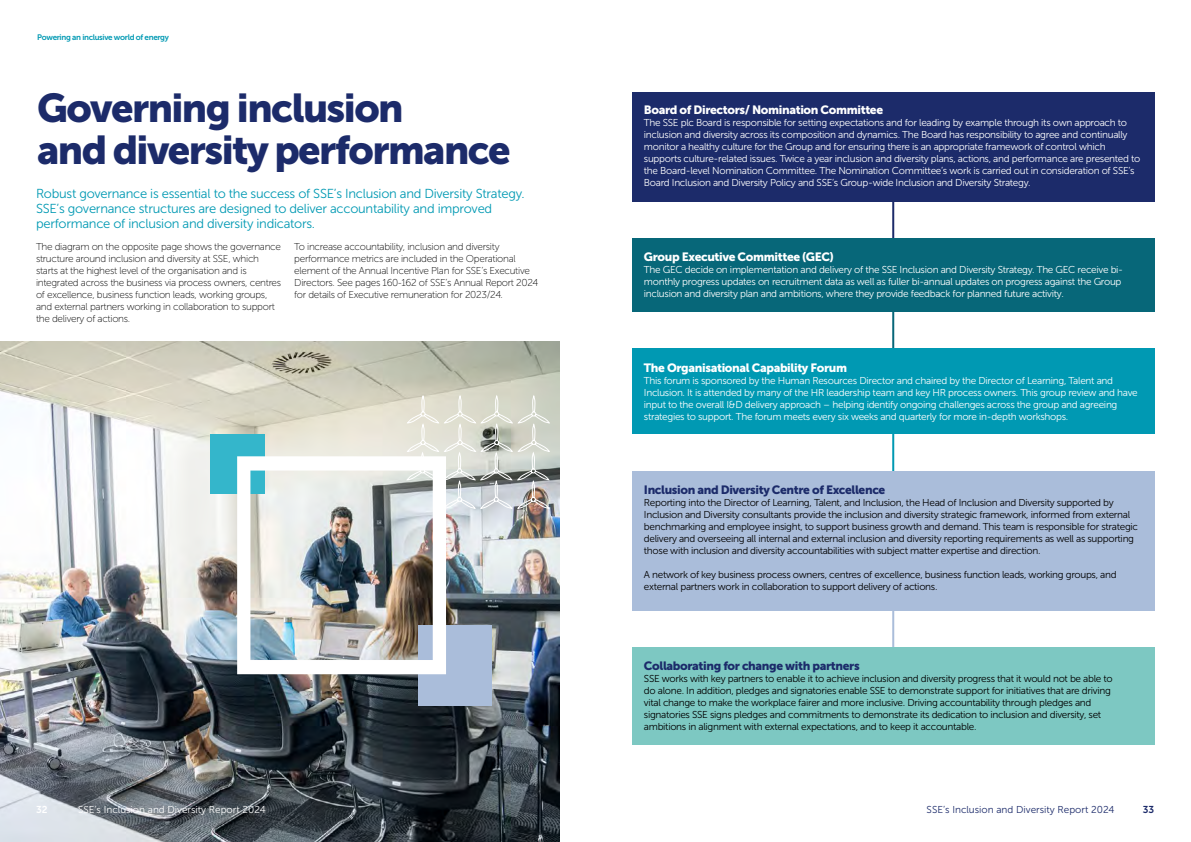
<style>
.page{position:relative;width:1191px;height:842px;background:#fff}
.page>*{position:absolute;margin:0;border:0;box-sizing:border-box;transform-origin:0 0}
.t1{font:40px/42px "Museo Sans 900";letter-spacing:-.04em;color:#1c2b6a}
.t2{font:13px/15px "Museo Sans 300";letter-spacing:-.02em;color:#0099b3}
.t3{font:12px "Museo Sans 900";letter-spacing:-.03em;color:#fff}
.t4{font:12px "Museo Sans 900";letter-spacing:-.03em;color:#1c2b6a}
.t5{font:10px/12px "Museo Sans 300";letter-spacing:-.03em;color:#fff}
.t6{font:10px/12px "Museo Sans 300";letter-spacing:-.03em;color:#000}
.t7{font:10px/12px "Museo Sans 100";letter-spacing:-.03em;color:#000}
.t8{font:10px "Museo Sans 300";color:#fff}
.t9{font:10px "Museo Sans 300";color:#1c2b6a}
.t10{font:10px "Museo Sans 700";color:#fff}
.t11{font:10px "Museo Sans 700";color:#1c2b6a}
.t12{font:8px "Museo Sans 700";letter-spacing:-.04em;color:#0099b3}
</style>
<div class="page">
<img style="left:0;top:342px;width:559px;height:500px">
<div style="left:210px;top:434px;width:54px;height:60px;background:#34b6cb"></div>
<div style="left:418px;top:625px;width:73px;height:81px;background:#aabdda"></div>
<img style="left:237px;top:456px;width:209px;height:218px">
<svg style="left:406px;top:396px;width:144px;height:113px;background:#ced0c9"></svg>
<hr style="left:892px;top:186px;width:2px;height:81px;background:#1c2b6a">
<hr style="left:892px;top:289px;width:2px;height:80px;background:#076779">
<hr style="left:892px;top:410px;width:2px;height:80px;background:#0099b3">
<hr style="left:892px;top:586px;width:2px;height:80px;background:#aabdda">
<div style="left:632px;top:92px;width:522px;height:109px;background:#1c2b6a"></div>
<div style="left:632px;top:238px;width:522px;height:74px;background:#076779"></div>
<div style="left:632px;top:647px;width:522px;height:98px;background:#7dc8c2"></div>
<div style="left:632px;top:349px;width:522px;height:85px;background:#0099b3"></div>
<div style="left:632px;top:471px;width:522px;height:139px;background:#aabdda"></div>
<p class="t12" style="left:37px;top:32px;width:133px">Powering an inclusive world of energy</p>
<h1 class="t1" style="left:37px;top:87px;width:475px">Governing inclusion<br>and diversity performance</h1>
<h2 class="t2" style="left:36px;top:187px;width:490px">Robust governance is essential to the success of SSE’s Inclusion and Diversity Strategy.<br>SSE’s governance structures are designed to deliver accountability and improved performance of inclusion and diversity indicators.</h2>
<p class="t7" style="left:36px;top:241px;width:247px">The diagram on the opposite page shows the governance structure around inclusion and diversity at SSE, which starts at the highest level of the organisation and is integrated across the business via process owners, centres of excellence, business function leads, working groups, and external partners working in collaboration to support the delivery of actions.</p>
<p class="t7" style="left:294px;top:241px;width:246px">To increase accountability, inclusion and diversity performance metrics are included in the Operational element of the Annual Incentive Plan for SSE’s Executive Directors. See pages 160-162 of SSE’s Annual Report 2024 for details of Executive remuneration for 2023/24.</p>
<p class="t10" style="left:36px;top:804px;width:13px">32</p>
<p class="t8" style="left:78px;top:805px;width:189px">SSE’s Inclusion and Diversity Report 2024</p>
<p class="t3" style="left:644px;top:103px;width:241px">Board of Directors/ Nomination Committee</p>
<p class="t5" style="left:644px;top:117px;width:498px">The SSE plc Board is responsible for setting expectations and for leading by example through its own approach to inclusion and diversity across its composition and dynamics. The Board has responsibility to agree and continually monitor a healthy culture for the Group and for ensuring there is an appropriate framework of control which supports culture-related issues. Twice a year inclusion and diversity plans, actions, and performance are presented to the Board-level Nomination Committee. The Nomination Committee’s work is carried out in consideration of SSE’s Board Inclusion and Diversity Policy and SSE’s Group-wide Inclusion and Diversity Strategy.</p>
<p class="t3" style="left:644px;top:250px;width:191px">Group Executive Committee (GEC)</p>
<p class="t5" style="left:644px;top:264px;width:481px">The GEC decide on implementation and delivery of the SSE Inclusion and Diversity Strategy. The GEC receive bi&shy;monthly progress updates on recruitment data as well as fuller bi-annual updates on progress against the Group inclusion and diversity plan and ambitions, where they provide feedback for planned future activity.</p>
<p class="t3" style="left:644px;top:360px;width:205px">The Organisational Capability Forum</p>
<p class="t5" style="left:644px;top:374px;width:495px">This forum is sponsored by the Human Resources Director and chaired by the Director of Learning, Talent and Inclusion. It is attended by many of the HR leadership team and key HR process owners. This group review and have input to the overall I&amp;D delivery approach – helping identify ongoing challenges across the group and agreeing strategies to support. The forum meets every six weeks and quarterly for more in-depth workshops.</p>
<p class="t4" style="left:644px;top:483px;width:243px">Inclusion and Diversity Centre of Excellence</p>
<p class="t6" style="left:644px;top:496px;width:495px">Reporting into the Director of Learning, Talent, and Inclusion, the Head of Inclusion and Diversity supported by Inclusion and Diversity consultants provide the inclusion and diversity strategic framework, informed from external benchmarking and employee insight, to support business growth and demand. This team is responsible for strategic delivery and overseeing all internal and external inclusion and diversity reporting requirements as well as supporting those with inclusion and diversity accountabilities with subject matter expertise and direction.</p>
<p class="t6" style="left:644px;top:568px;width:474px">A network of key business process owners, centres of excellence, business function leads, working groups, and external partners work in collaboration to support delivery of actions.</p>
<p class="t4" style="left:644px;top:659px;width:217px">Collaborating for change with partners</p>
<p class="t6" style="left:644px;top:672px;width:470px">SSE works with key partners to enable it to achieve inclusion and diversity progress that it would not be able to do alone. In addition, pledges and signatories enable SSE to demonstrate support for initiatives that are driving vital change to make the workplace fairer and more inclusive. Driving accountability through pledges and signatories SSE signs pledges and commitments to demonstrate its dedication to inclusion and diversity, set ambitions in alignment with external expectations, and to keep it accountable.</p>
<p class="t9" style="left:926px;top:805px;width:189px">SSE’s Inclusion and Diversity Report 2024</p>
<p class="t11" style="left:1142px;top:804px;width:13px">33</p>
</div>
